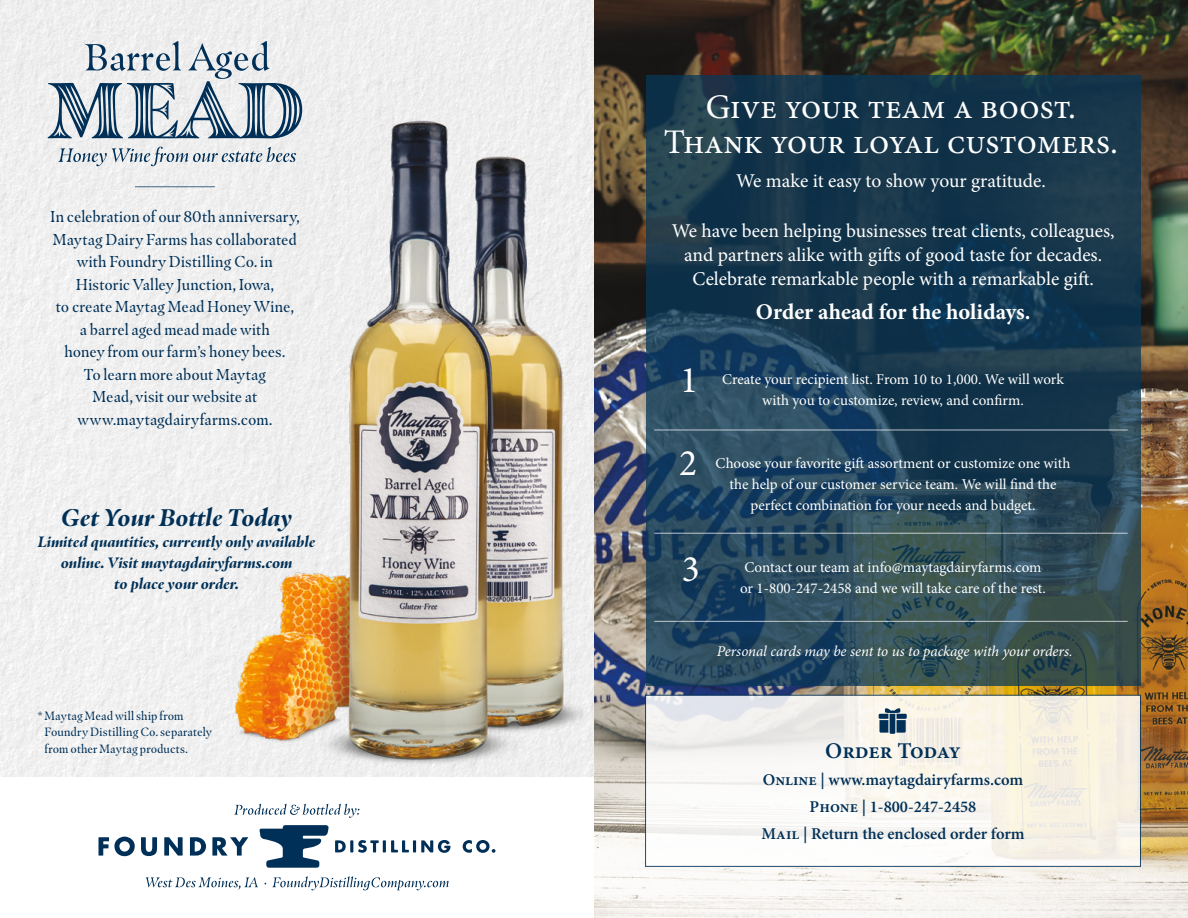
<style>
.page{position:relative;width:1188px;height:918px;background:#fff}
.page>*{position:absolute;margin:0;border:0;box-sizing:border-box;transform-origin:0 0}
.t1{font:37.5px "Minion Pro";color:#fff}
.Headlines_Old_Fonts{font:34.5px/34.5px "Minion Pro";color:#fff;text-align:center}
.t2{font:italic 700 24px "Masqualero";color:#003057}
.BODY_COPY_old_style{font:700 22.5px "Minion Pro";color:#fff}
.Subheads_Based_on_Ol{font:600 22.5px "Minion Pro";letter-spacing:-.01em;color:#003057}
.BODY_COPY_old_style-2{font:19.5px/24px "Minion Pro";letter-spacing:-.005em;color:#fff;text-align:center}
.Headlines_Old_Fonts-2{font:19.5px "Minion Pro";color:#fff}
.Subheads_Based_on_Ol-2{font:600 16.5px/27px "Minion Pro";color:#003057;text-align:center}
.BODY_COPY_old_style-3{font:15.75px/22.5px "Masqualero";letter-spacing:-.005em;color:#003057;text-align:center}
.BODY_COPY_old_style-4{font:15px/21px "Minion Pro";color:#fff;text-align:center}
.t3{font:italic 700 15px/21px "Masqualero";color:#003057;text-align:center}
.BODY_COPY_old_style-5{font:italic 15px "Minion Pro";letter-spacing:-.005em;color:#fff}
.BODY_COPY_old_style-6{font:12px/16.5px "Masqualero";letter-spacing:.005em;color:#003057}
</style>
<div class="page">
<img style="left:594px;top:0;width:594px;height:918px">
<svg style="left:646px;top:76px;width:494px;height:610px;background:#204053"></svg>
<svg style="left:645px;top:695px;width:496px;height:172px"></svg>
<hr style="left:654px;top:430px;width:474px;height:1px;background:#fff">
<hr style="left:654px;top:533px;width:474px;height:1px;background:#fff">
<hr style="left:654px;top:621px;width:474px;height:1px;background:#fff">
<div style="left:0;top:0;width:594px;height:777px;background:#f0f0f0"></div>
<img style="left:224px;top:80px;width:401px;height:722px">
<svg style="left:58px;top:147px;width:238px;height:19px"></svg>
<svg style="left:48px;top:41px;width:254px;height:97px"></svg>
<svg style="left:146px;top:877px;width:112px;height:13px"></svg>
<svg style="left:272px;top:876px;width:177px;height:14px"></svg>
<svg style="left:234px;top:804px;width:125px;height:14px"></svg>
<svg style="left:260px;top:825px;width:69px;height:43px"></svg>
<svg style="left:99px;top:837px;width:149px;height:19px"></svg>
<svg style="left:335px;top:840px;width:116px;height:13px"></svg>
<svg style="left:463px;top:840px;width:32px;height:13px"></svg>
<hr style="left:135px;top:186px;width:80px;height:1px;background:#003057">
<svg style="left:879px;top:708px;width:28px;height:26px"></svg>
<p class="BODY_COPY_old_style-3" style="left:50px;top:205px;width:251px">In celebration of our 80th anniversary,<br>Maytag Dairy Farms has collaborated with Foundry Distilling Co. in<br>Historic Valley Junction, Iowa,<br>to create Maytag Mead Honey Wine,<br>a barrel aged mead made with<br>honey from our farm’s honey bees.<br>To learn more about Maytag<br>Mead, visit our website at www.maytagdairyfarms.com.</p>
<p class="t2" style="left:61px;top:503px;width:233px">Get Your Bottle Today</p>
<p class="t3" style="left:38px;top:531px;width:279px">Limited quantities, currently only available online. Visit maytagdairyfarms.com<br>to place your order.</p>
<p class="BODY_COPY_old_style-6" style="left:45px;top:707px;width:169px;text-indent:-7px">* Maytag Mead will ship from<br>Foundry Distilling Co. separately from other Maytag products.</p>
<p class="Headlines_Old_Fonts" style="left:664px;top:90px;width:456px">Give your team a boost.<br>Thank your loyal customers.</p>
<p class="Headlines_Old_Fonts-2" style="left:736px;top:168px;width:311px">We make it easy to show your gratitude.</p>
<p class="BODY_COPY_old_style-2" style="left:672px;top:219px;width:444px">We have been helping businesses treat clients, colleagues, and partners alike with gifts of good taste for decades.<br>Celebrate remarkable people with a remarkable gift.</p>
<p class="BODY_COPY_old_style" style="left:756px;top:296px;width:276px">Order ahead for the holidays.</p>
<p class="t1" style="left:680px;top:355px;width:20px">1</p>
<p class="t1" style="left:679px;top:438px;width:20px">2</p>
<p class="t1" style="left:682px;top:544px;width:20px">3</p>
<p class="BODY_COPY_old_style-4" style="left:722px;top:369px;width:343px">Create your recipient list. From 10 to 1,000. We will work with you to customize, review, and confirm.</p>
<p class="BODY_COPY_old_style-4" style="left:716px;top:453px;width:356px">Choose your favorite gift assortment or customize one with the help of our customer service team. We will find the perfect combination for your needs and budget.</p>
<p class="BODY_COPY_old_style-4" style="left:740px;top:557px;width:307px;text-align:left">Contact our team at info@maytagdairyfarms.com or 1-800-247-2458 and we will take care of the rest.</p>
<p class="BODY_COPY_old_style-5" style="left:717px;top:641px;width:357px">Personal cards may be sent to us to package with your orders.</p>
<p class="Subheads_Based_on_Ol" style="left:825px;top:736px;width:137px">Order Today</p>
<p class="Subheads_Based_on_Ol-2" style="left:761px;top:767px;width:265px">Online | www.maytagdairyfarms.com<br>Phone | 1-800-247-2458<br>Mail | Return the enclosed order form</p>
</div>
